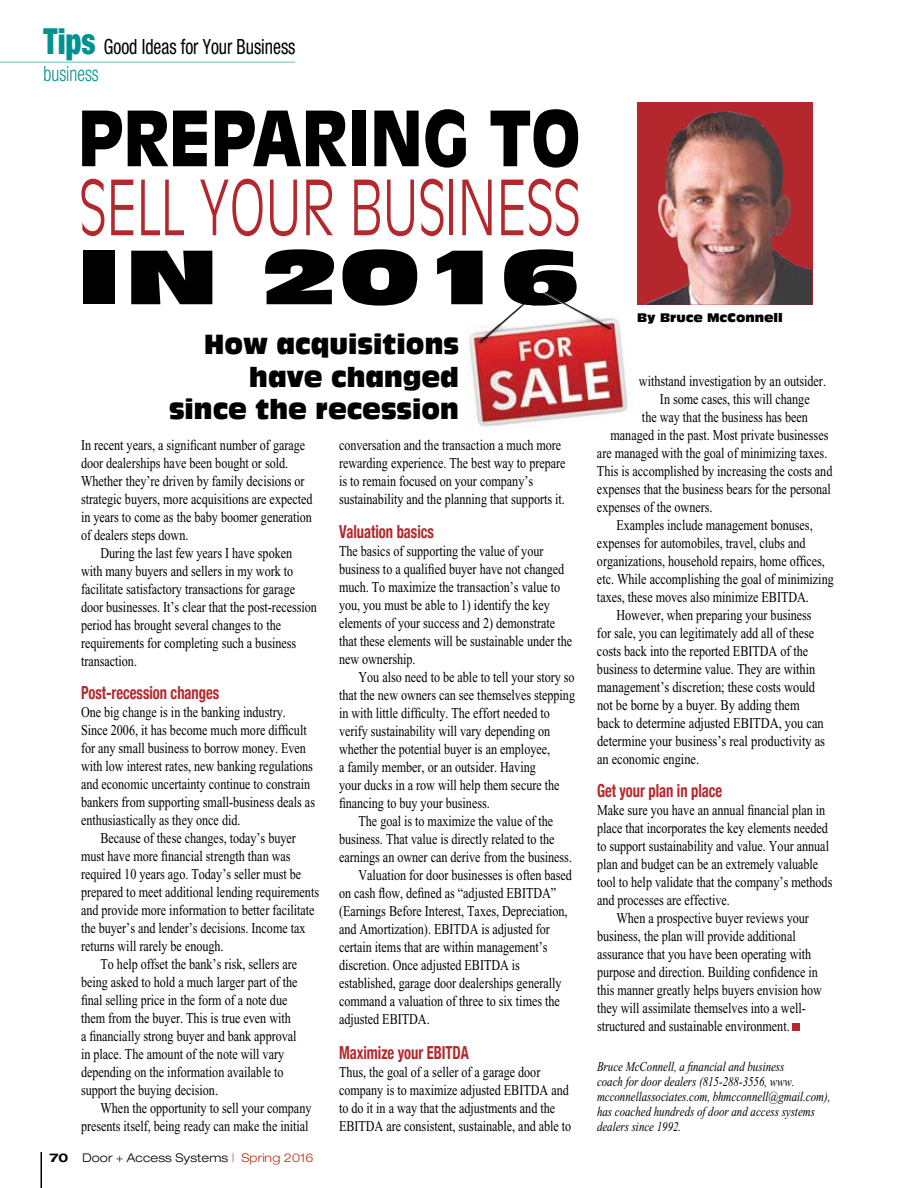
<style>
.page{position:relative;width:918px;height:1188px;background:#fff}
.page>*{position:absolute;margin:0;border:0;box-sizing:border-box;transform-origin:0 0}
.t1{font:300 75px "Antique Olive";color:#b4282d;scale:.72 1}
.t2{font:900 75px "Antique Olive";color:#000;scale:.91 1}
.t3{font:75px "Antique Olive Compact";color:#000;scale:1.52 1}
.t4{font:27px/32.4px "Antique Olive Compact";color:#000;text-align:right;scale:.9 1}
.t5{font:condensed 21px/27.2px "Helvetica Neue";color:#000;scale:.85 1}
.t6{font:700 condensed 18px "Helvetica Neue";color:#b4282d;scale:.81 1}
.t7{font:15px/18px "Times New Roman";color:#000;scale:.81 1}
.t8{font:15px "Times New Roman";color:#000;scale:.83 1}
.t9{font:italic 13.5px/15px "Times New Roman";color:#000;scale:.81 1}
.t10{font:12.15px "Antique Olive Compact";color:#000}
.t11{font:300 expanded 12px "Helvetica Neue";letter-spacing:.01em;color:#000}
.s1{font-weight:900;font-size:36px;color:#00928f}
.s2{font-weight:300;color:#00928f}
.s3{font-weight:700}
.s4{color:#c0311a}
</style>
<div class="page">
<hr style="left:0;top:61px;width:295px;height:2px;background:#00928f">
<div style="left:637px;top:102px;width:175px;height:203px;background:#b4282d"></div>
<img style="left:644px;top:111px;width:168px;height:194px">
<img style="left:467px;top:292px;width:164px;height:136px">
<div style="left:793px;top:1024px;width:7px;height:7px;background:#b4282d"></div>
<svg style="left:515px;top:286px;width:25px;height:19px"></svg>
<div style="left:534px;top:287px;width:14px;height:6px;background:#fff;border-radius:50%"></div>
<hr style="left:40px;top:1152px;width:2px;height:36px;background:#000">
<h3 class="t5" style="left:44px;top:33px;width:298px"><span class="s1">Tips</span> Good Ideas for Your Business <span class="s2">business</span></h3>
<h1 class="t2" style="left:78px;top:94px;width:554px">PREPARING TO</h1>
<h1 class="t1" style="left:79px;top:164px;width:697px">SELL YOUR BUSINESS</h1>
<h1 class="t3" style="left:73px;top:231px;width:335px">IN 2016</h1>
<h2 class="t4" style="left:169px;top:328px;width:324px">How acquisitions have changed since the recession</h2>
<p class="t7" style="left:81px;top:436px;width:288px">In recent years, a significant number of garage door dealerships have been bought or sold.<br>Whether they’re driven by family decisions or strategic buyers, more acquisitions are expected in years to come as the baby boomer generation of dealers steps down.</p>
<p class="t7" style="left:81px;top:544px;width:293px;text-indent:20px">During the last few years I have spoken with many buyers and sellers in my work to facilitate satisfactory transactions for garage door businesses. It’s clear that the post-recession period has brought several changes to the requirements for completing such a business transaction.</p>
<p class="t6" style="left:81px;top:677px;width:172px">Post-recession changes</p>
<p class="t7" style="left:81px;top:703px;width:291px">One big change is in the banking industry.<br>Since 2006, it has become much more difficult for any small business to borrow money. Even with low interest rates, new banking regulations and economic uncertainty continue to constrain bankers from supporting small-business deals as enthusiastically as they once did.</p>
<p class="t7" style="left:81px;top:829px;width:295px;text-indent:20px">Because of these changes, today’s buyer must have more financial strength than was required 10 years ago. Today’s seller must be prepared to meet additional lending requirements and provide more information to better facilitate the buyer’s and lender’s decisions. Income tax returns will rarely be enough.</p>
<p class="t7" style="left:81px;top:955px;width:269px;text-indent:20px">To help offset the bank’s risk, sellers are being asked to hold a much larger part of the final selling price in the form of a note due them from the buyer. This is true even with a financially strong buyer and bank approval in place. The amount of the note will vary depending on the information available to support the buying decision.</p>
<p class="t7" style="left:81px;top:1099px;width:286px;text-align:right">When the opportunity to sell your company presents itself, being ready can make the initial</p>
<p class="t11" style="left:49px;top:1151px;width:266px"><span class="s3">70</span> Door + Access Systems <span class="s4">| Spring 2016</span></p>
<p class="t7" style="left:339px;top:436px;width:281px">conversation and the transaction a much more rewarding experience. The best way to prepare is to remain focused on your company’s sustainability and the planning that supports it.</p>
<p class="t6" style="left:339px;top:517px;width:119px">Valuation basics</p>
<p class="t7" style="left:339px;top:542px;width:290px">The basics of supporting the value of your business to a qualified buyer have not changed much. To maximize the transaction’s value to you, you must be able to 1) identify the key elements of your success and 2) demonstrate that these elements will be sustainable under the new ownership.</p>
<p class="t7" style="left:339px;top:668px;width:293px;text-indent:20px">You also need to be able to tell your story so that the new owners can see themselves stepping in with little difficulty. The effort needed to verify sustainability will vary depending on whether the potential buyer is an employee,<br>a family member, or an outsider. Having<br>your ducks in a row will help them secure the financing to buy your business.</p>
<p class="t7" style="left:359px;top:812px;width:242px">The goal is to maximize the value of the</p>
<p class="t7" style="left:339px;top:830px;width:268px">business. That value is directly related to the</p>
<p class="t7" style="left:339px;top:848px;width:289px">earnings an owner can derive from the business.</p>
<p class="t7" style="left:359px;top:866px;width:265px">Valuation for door businesses is often based</p>
<p class="t7" style="left:339px;top:884px;width:270px">on cash flow, defined as “adjusted EBITDA”</p>
<p class="t7" style="left:339px;top:902px;width:284px">(Earnings Before Interest, Taxes, Depreciation,</p>
<p class="t7" style="left:339px;top:920px;width:262px">and Amortization). EBITDA is adjusted for</p>
<p class="t7" style="left:339px;top:938px;width:259px">certain items that are within management’s</p>
<p class="t7" style="left:339px;top:956px;width:225px">discretion. Once adjusted EBITDA is</p>
<p class="t7" style="left:339px;top:974px;width:276px">established, garage door dealerships generally</p>
<p class="t7" style="left:339px;top:992px;width:274px">command a valuation of three to six times the</p>
<p class="t7" style="left:339px;top:1010px;width:114px">adjusted EBITDA.</p>
<p class="t6" style="left:339px;top:1037px;width:162px">Maximize your EBITDA</p>
<p class="t7" style="left:339px;top:1063px;width:288px">Thus, the goal of a seller of a garage door company is to maximize adjusted EBITDA and to do it in a way that the adjustments and the EBITDA are consistent, sustainable, and able to</p>
<p class="t10" style="left:637px;top:310px;width:147px">By Bruce McConnell</p>
<p class="t7" style="left:639px;top:372px;width:232px">withstand investigation by an outsider.</p>
<p class="t7" style="left:660px;top:390px;width:186px">In some cases, this will change</p>
<p class="t7" style="left:642px;top:408px;width:206px">the way that the business has been</p>
<p class="t7" style="left:610px;top:426px;width:271px">managed in the past. Most private businesses</p>
<p class="t7" style="left:597px;top:444px;width:286px">are managed with the goal of minimizing taxes.</p>
<p class="t7" style="left:597px;top:462px;width:292px">This is accomplished by increasing the costs and</p>
<p class="t7" style="left:597px;top:480px;width:290px">expenses that the business bears for the personal</p>
<p class="t7" style="left:597px;top:498px;width:144px">expenses of the owners.</p>
<p class="t7" style="left:616px;top:516px;width:244px">Examples include management bonuses,</p>
<p class="t7" style="left:597px;top:534px;width:259px">expenses for automobiles, travel, clubs and</p>
<p class="t7" style="left:597px;top:552px;width:283px">organizations, household repairs, home offices,</p>
<p class="t7" style="left:597px;top:570px;width:294px">etc. While accomplishing the goal of minimizing</p>
<p class="t7" style="left:597px;top:588px;width:263px">taxes, these moves also minimize EBITDA.</p>
<p class="t7" style="left:616px;top:606px;width:242px">However, when preparing your business</p>
<p class="t7" style="left:597px;top:624px;width:270px">for sale, you can legitimately add all of these</p>
<p class="t7" style="left:597px;top:642px;width:262px">costs back into the reported EBITDA of the</p>
<p class="t7" style="left:597px;top:660px;width:271px">business to determine value. They are within</p>
<p class="t8" style="left:597px;top:679px;width:264px">management’s discretion; these costs would</p>
<p class="t8" style="left:597px;top:697px;width:246px">not be borne by a buyer. By adding them</p>
<p class="t8" style="left:597px;top:715px;width:275px">back to determine adjusted EBITDA, you can</p>
<p class="t8" style="left:597px;top:733px;width:276px">determine your business’s real productivity as</p>
<p class="t8" style="left:597px;top:751px;width:125px">an economic engine.</p>
<p class="t6" style="left:597px;top:775px;width:156px">Get your plan in place</p>
<p class="t7" style="left:597px;top:801px;width:283px">Make sure you have an annual financial plan in</p>
<p class="t7" style="left:597px;top:819px;width:287px">place that incorporates the key elements needed</p>
<p class="t7" style="left:597px;top:837px;width:288px">to support sustainability and value. Your annual</p>
<p class="t7" style="left:597px;top:855px;width:275px">plan and budget can be an extremely valuable</p>
<p class="t7" style="left:597px;top:873px;width:292px">tool to help validate that the company’s methods</p>
<p class="t7" style="left:597px;top:891px;width:166px">and processes are effective.</p>
<p class="t7" style="left:617px;top:909px;width:239px">When a prospective buyer reviews your</p>
<p class="t7" style="left:597px;top:927px;width:247px">business, the plan will provide additional</p>
<p class="t7" style="left:597px;top:945px;width:266px">assurance that you have been operating with</p>
<p class="t7" style="left:597px;top:963px;width:274px">purpose and direction. Building confidence in</p>
<p class="t7" style="left:597px;top:981px;width:279px">this manner greatly helps buyers envision how</p>
<p class="t7" style="left:597px;top:999px;width:259px">they will assimilate themselves into a well-</p>
<p class="t7" style="left:597px;top:1017px;width:239px">structured and sustainable environment.</p>
<p class="t9" style="left:597px;top:1059px;width:290px">Bruce McConnell, a financial and business<br>coach for door dealers (815-288-3556, www. mcconnellassociates.com, bhmcconnell@gmail.com), has coached hundreds of door and access systems dealers since 1992.</p>
</div>
